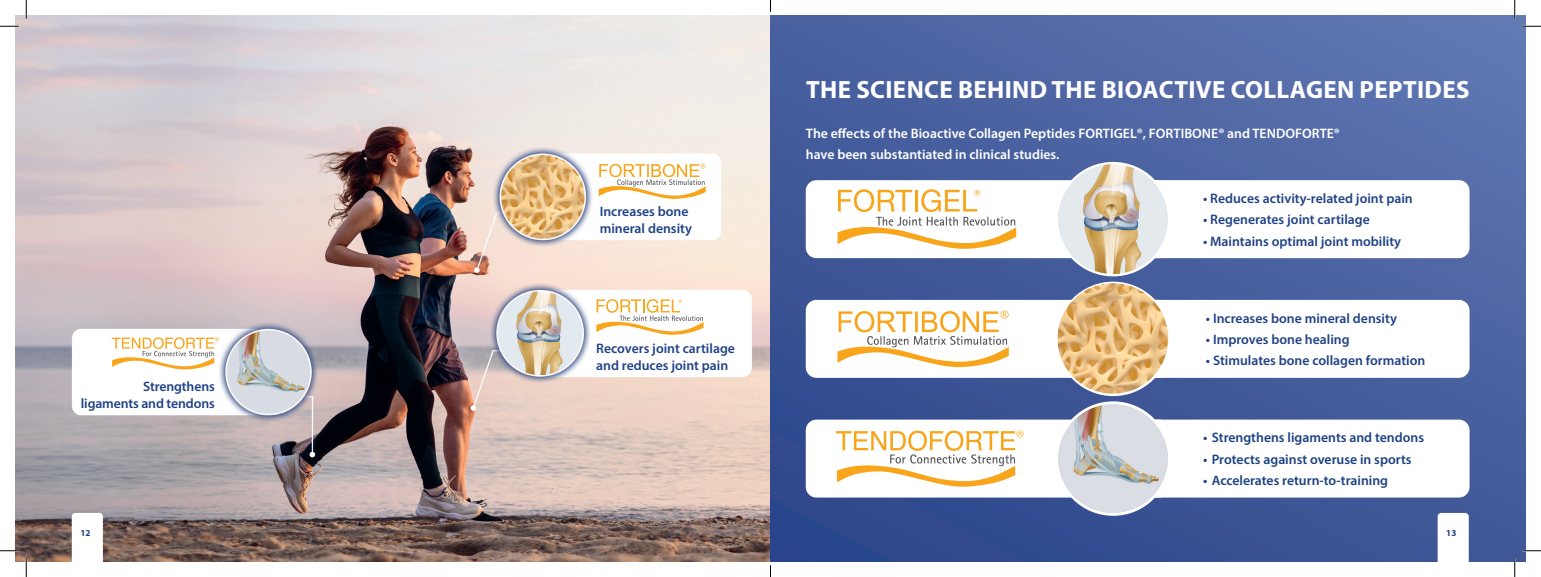
<style>
.page{position:relative;width:1541px;height:577px;background:#fff}
.page>*{position:absolute;margin:0;border:0;box-sizing:border-box;transform-origin:0 0}
.t1{font:700 25px "Myriad Pro";letter-spacing:.015em;color:#fff}
.t2{font:600 13.75px/17.5px "Myriad Pro";color:#204286}
.t3{font:600 13.75px/21.2px "Myriad Pro";color:#fff}
.t4{font:600 13.75px "Myriad Pro";color:#1c4283}
.t5{font:700 9.12px "Myriad Pro";color:#204286}
</style>
<div class="page">
<img style="left:16px;top:16px;width:754px;height:545px">
<svg style="left:596px;top:299px;width:107px;height:36px"></svg>
<svg style="left:599px;top:164px;width:107px;height:35px"></svg>
<svg style="left:112px;top:337px;width:107px;height:32px"></svg>
<svg style="left:770px;top:16px;width:755px;height:545px;background:#48609f"></svg>
<div style="left:806px;top:180px;width:364px;height:78px;background:#fff;border-radius:11px"></div>
<div style="left:1096px;top:180px;width:373px;height:78px;background:#fff;border-radius:11px"></div>
<img style="left:1058px;top:165px;width:110px;height:109px">
<svg style="left:837px;top:189px;width:179px;height:60px"></svg>
<div style="left:806px;top:420px;width:364px;height:77px;background:#fff;border-radius:11px"></div>
<div style="left:1097px;top:420px;width:372px;height:77px;background:#fff;border-radius:11px"></div>
<svg style="left:1056px;top:401px;width:114px;height:115px"></svg>
<div style="left:806px;top:300px;width:364px;height:78px;background:#fff;border-radius:11px"></div>
<div style="left:1096px;top:300px;width:373px;height:78px;background:#fff;border-radius:11px"></div>
<img style="left:1056px;top:284px;width:114px;height:110px">
<svg style="left:836px;top:430px;width:187px;height:57px"></svg>
<svg style="left:837px;top:310px;width:172px;height:57px"></svg>
<img style="left:1059px;top:404px;width:108px;height:109px">
<svg style="left:1437px;top:513px;width:31px;height:48px"></svg>
<svg style="left:72px;top:513px;width:31px;height:48px"></svg>
<svg style="left:0;top:25px;width:19px;height:2px"></svg>
<svg style="left:1522px;top:25px;width:19px;height:2px"></svg>
<svg style="left:0;top:550px;width:19px;height:1px"></svg>
<svg style="left:1522px;top:550px;width:19px;height:1px"></svg>
<svg style="left:25px;top:0;width:2px;height:19px"></svg>
<svg style="left:25px;top:558px;width:2px;height:19px"></svg>
<svg style="left:1514px;top:0;width:1px;height:19px"></svg>
<svg style="left:1514px;top:558px;width:1px;height:19px"></svg>
<p class="t2" style="left:81px;top:377px;width:135px;text-align:right">Strengthens<br>ligaments and tendons</p>
<p class="t2" style="left:600px;top:202px;width:94px">Increases bone mineral density</p>
<p class="t2" style="left:596px;top:339px;width:140px">Recovers joint cartilage and reduces joint pain</p>
<h1 class="t1" style="left:806px;top:73px;width:665px">THE SCIENCE BEHIND THE BIOACTIVE COLLAGEN PEPTIDES</h1>
<p class="t3" style="left:806px;top:122px;width:535px">The effects of the Bioactive Collagen Peptides FORTIGEL®, FORTIBONE® and TENDOFORTE® have been substantiated in clinical studies.</p>
<p class="t2" style="left:1203px;top:189px;width:211px">• Reduces activity-related joint pain</p>
<p class="t2" style="left:1203px;top:211px;width:168px">• Regenerates joint cartilage</p>
<p class="t2" style="left:1203px;top:232px;width:200px">• Maintains optimal joint mobility</p>
<p class="t2" style="left:1206px;top:309px;width:193px">• Increases bone mineral density</p>
<p class="t2" style="left:1206px;top:330px;width:145px">• Improves bone healing</p>
<p class="t2" style="left:1206px;top:351px;width:221px">• Stimulates bone collagen formation</p>
<p class="t4" style="left:1203px;top:429px;width:223px">• Strengthens ligaments and tendons</p>
<p class="t4" style="left:1203px;top:450px;width:210px">• Protects against overuse in sports</p>
<p class="t4" style="left:1203px;top:472px;width:187px">• Accelerates return-to-training</p>
<p class="t5" style="left:80px;top:527px;width:12px">12</p>
<p class="t5" style="left:1446px;top:527px;width:12px">13</p>
</div>
